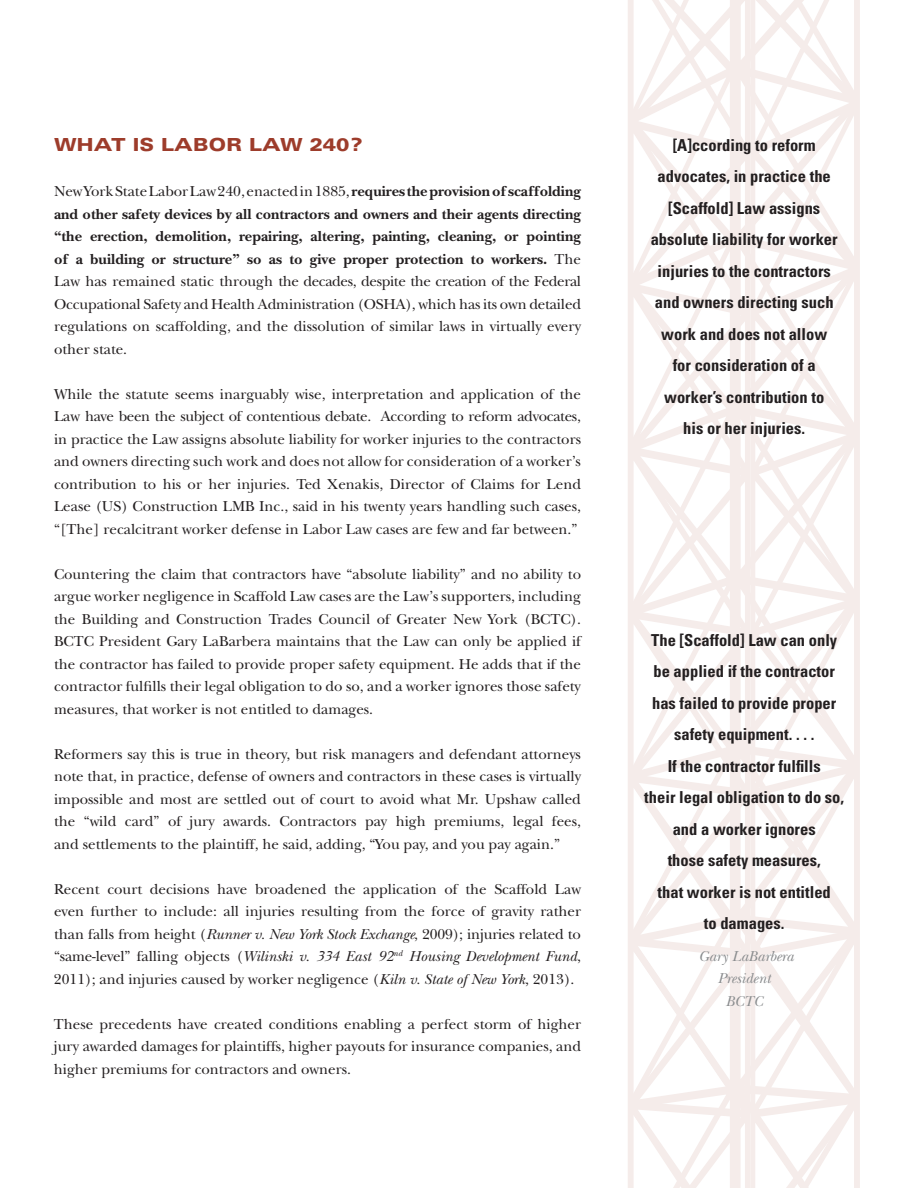
<style>
.page{position:relative;width:918px;height:1188px;background:#fff}
.page>*{position:absolute;margin:0;border:0;box-sizing:border-box;transform-origin:0 0}
.t1{font:900 expanded 18px "Univers LT Std";color:#9d3c2b}
.t2{font:700 condensed 16.5px/31.5px "Univers LT Std";color:#231f20;text-align:center}
.t3{font:15px/22.5px "New Baskerville Std";color:#231f20;text-align:justify}
.t4{font:italic 15px/22.5px "New Baskerville Std";color:#8a8c8e;text-align:center}
.s1{font-weight:700}
.s2{font-style:italic}
</style>
<div class="page">
<svg style="left:628px;top:0;width:107px;height:1188px"></svg>
<svg style="left:735px;top:0;width:125px;height:1188px"></svg>
<p class="t1" style="left:54px;top:134px;width:310px">WHAT IS LABOR LAW 240?</p>
<p class="t3" style="left:54px;top:180px;width:529px">New York State Labor Law 240, enacted in 1885, <span class="s1">requires the provision of scaffolding and other safety devices by all contractors and owners and their agents directing “the erection, demolition, repairing, altering, painting, cleaning, or pointing of a building or structure” so as to give proper protection to workers.</span> The Law has remained static through the decades, despite the creation of the Federal Occupational Safety and Health Administration (OSHA), which has its own detailed regulations on scaffolding, and the dissolution of similar laws in virtually every other state.</p>
<p class="t3" style="left:54px;top:383px;width:529px">While the statute seems inarguably wise, interpretation and application of the Law have been the subject of contentious debate. According to reform advocates, in practice the Law assigns absolute liability for worker injuries to the contractors and owners directing such work and does not allow for consideration of a worker’s contribution to his or her injuries. Ted Xenakis, Director of Claims for Lend Lease (US) Construction LMB Inc., said in his twenty years handling such cases, “[The] recalcitrant worker defense in Labor Law cases are few and far between.”</p>
<p class="t3" style="left:54px;top:563px;width:529px">Countering the claim that contractors have “absolute liability” and no ability to argue worker negligence in Scaffold Law cases are the Law’s supporters, including the Building and Construction Trades Council of Greater New York (BCTC).<br>BCTC President Gary LaBarbera maintains that the Law can only be applied if the contractor has failed to provide proper safety equipment. He adds that if the contractor fulfills their legal obligation to do so, and a worker ignores those safety measures, that worker is not entitled to damages.</p>
<p class="t3" style="left:54px;top:743px;width:529px">Reformers say this is true in theory, but risk managers and defendant attorneys note that, in practice, defense of owners and contractors in these cases is virtually impossible and most are settled out of court to avoid what Mr. Upshaw called the “wild card” of jury awards. Contractors pay high premiums, legal fees, and settlements to the plaintiff, he said, adding, “You pay, and you pay again.”</p>
<p class="t3" style="left:54px;top:878px;width:529px">Recent court decisions have broadened the application of the Scaffold Law even further to include: all injuries resulting from the force of gravity rather than falls from height (<span class="s2">Runner v. New York Stock Exchange</span>, 2009); injuries related to “same-level” falling objects (<span class="s2">Wilinski v. 334 East 92</span><sup>nd</sup> <span class="s2">Housing Development Fund</span>, 2011); and injuries caused by worker negligence (<span class="s2">Kiln v. State of New York</span>, 2013).</p>
<p class="t3" style="left:54px;top:1013px;width:529px">These precedents have created conditions enabling a perfect storm of higher jury awarded damages for plaintiffs, higher payouts for insurance companies, and higher premiums for contractors and owners.</p>
<p class="t2" style="left:651px;top:129px;width:188px">[A]ccording to reform advocates, in practice the [Scaffold] Law assigns absolute liability for worker injuries to the contractors and owners directing such work and does not allow for consideration of a worker’s contribution to<br>his or her injuries.</p>
<p class="t2" style="left:644px;top:624px;width:201px">The [Scaffold] Law can only be applied if the contractor has failed to provide proper safety equipment. . . .<br>If the contractor fulfills<br>their legal obligation to do so, and a worker ignores<br>those safety measures,<br>that worker is not entitled<br>to damages.</p>
<p class="t4" style="left:699px;top:945px;width:97px">Gary LaBarbera<br>President<br>BCTC</p>
</div>
